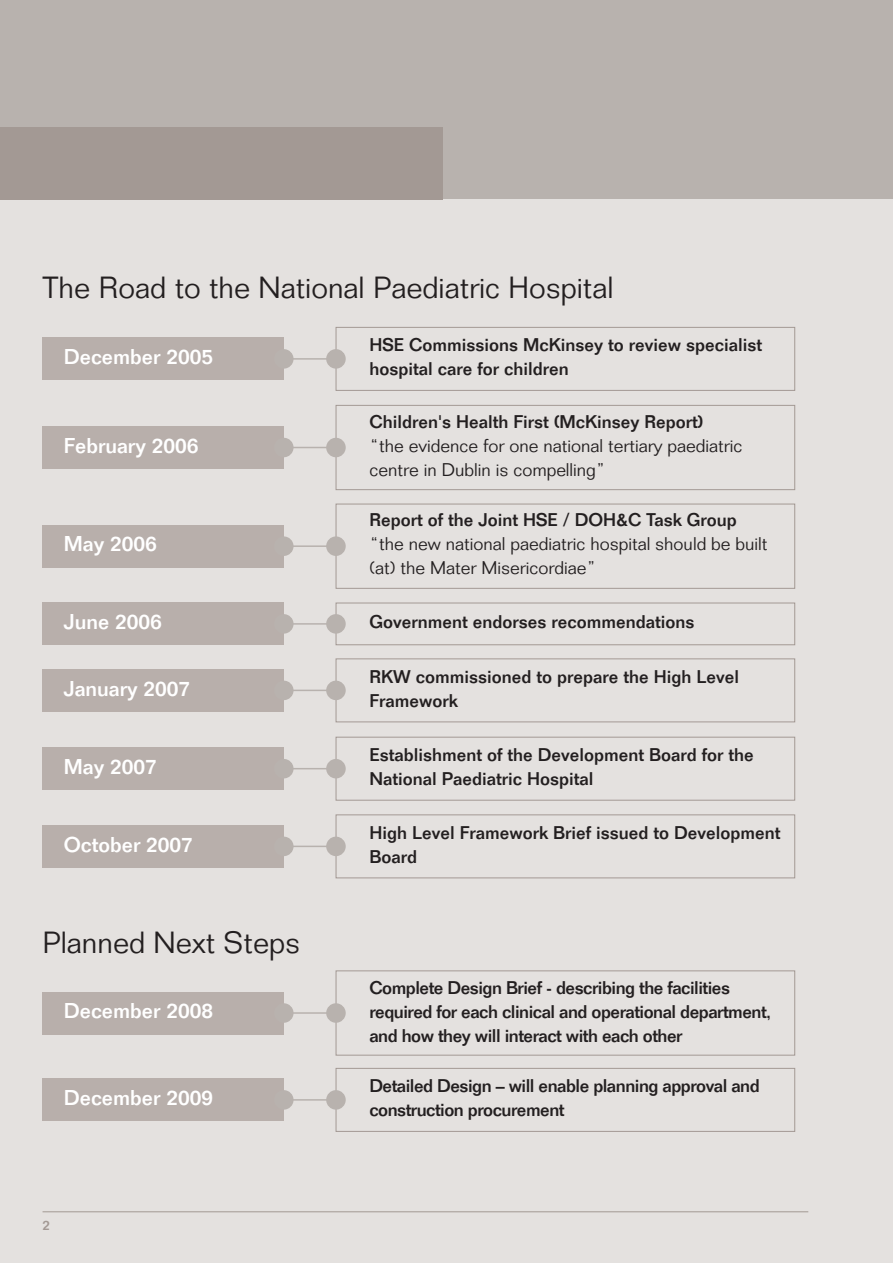
<style>
.page{position:relative;width:893px;height:1263px;background:#fff}
.page>*{position:absolute;margin:0;border:0;box-sizing:border-box;transform-origin:0 0}
.t1{font:300 30px "Folio";color:#231f20}
.t2{font:500 21px "Folio";color:#fff}
.t3{font:500 18px/24px "Folio";color:#231f20}
.t4{font:500 18px/24px "Folio";letter-spacing:-.03em;color:#231f20}
.t5{font:300 18px/24px "Folio";color:#231f20}
.t6{font:500 13.5px "Folio";color:#a39994}
</style>
<div class="page">
<div style="left:0;top:0;width:892px;height:200px;background:#b8b2ae"></div>
<div style="left:0;top:200px;width:892px;height:1063px;background:#e4e1df"></div>
<div style="left:0;top:128px;width:442px;height:72px;background:#a39994"></div>
<hr style="left:43px;top:1211px;width:765px;height:1px;background:#a39994">
<div style="left:43px;top:338px;width:240px;height:42px;background:#b8afab"></div>
<div style="left:274px;top:349px;width:19px;height:20px;background:#b8b2ae;border-radius:50%"></div>
<div style="left:335px;top:327px;width:460px;height:64px;border:1px solid #a39994"></div>
<div style="left:326px;top:349px;width:20px;height:20px;background:#b8b2ae;border-radius:50%"></div>
<hr style="left:283px;top:358px;width:54px;height:2px;background:#b8b2ae">
<div style="left:43px;top:426px;width:240px;height:43px;background:#b8afab"></div>
<div style="left:274px;top:438px;width:19px;height:19px;background:#b8b2ae;border-radius:50%"></div>
<div style="left:335px;top:405px;width:460px;height:85px;border:1px solid #a39994"></div>
<div style="left:326px;top:438px;width:20px;height:19px;background:#b8b2ae;border-radius:50%"></div>
<hr style="left:283px;top:447px;width:54px;height:1px;background:#b8b2ae">
<div style="left:43px;top:525px;width:240px;height:42px;background:#b8afab"></div>
<div style="left:274px;top:536px;width:19px;height:20px;background:#b8b2ae;border-radius:50%"></div>
<div style="left:335px;top:504px;width:460px;height:85px;border:1px solid #a39994"></div>
<div style="left:326px;top:536px;width:20px;height:20px;background:#b8b2ae;border-radius:50%"></div>
<hr style="left:283px;top:545px;width:54px;height:2px;background:#b8b2ae">
<div style="left:43px;top:603px;width:240px;height:42px;background:#b8afab"></div>
<div style="left:274px;top:614px;width:19px;height:20px;background:#b8b2ae;border-radius:50%"></div>
<div style="left:335px;top:603px;width:460px;height:42px;border:1px solid #a39994"></div>
<div style="left:326px;top:614px;width:20px;height:20px;background:#b8b2ae;border-radius:50%"></div>
<hr style="left:283px;top:623px;width:54px;height:2px;background:#b8b2ae">
<div style="left:43px;top:669px;width:240px;height:43px;background:#b8afab"></div>
<div style="left:274px;top:681px;width:19px;height:19px;background:#b8b2ae;border-radius:50%"></div>
<div style="left:335px;top:658px;width:460px;height:64px;border:1px solid #a39994"></div>
<div style="left:326px;top:681px;width:20px;height:19px;background:#b8b2ae;border-radius:50%"></div>
<hr style="left:283px;top:690px;width:54px;height:1px;background:#b8b2ae">
<div style="left:43px;top:747px;width:240px;height:43px;background:#b8afab"></div>
<div style="left:274px;top:759px;width:19px;height:19px;background:#b8b2ae;border-radius:50%"></div>
<div style="left:335px;top:737px;width:460px;height:64px;border:1px solid #a39994"></div>
<div style="left:326px;top:759px;width:20px;height:19px;background:#b8b2ae;border-radius:50%"></div>
<hr style="left:283px;top:768px;width:54px;height:1px;background:#b8b2ae">
<div style="left:43px;top:825px;width:240px;height:43px;background:#b8afab"></div>
<div style="left:274px;top:837px;width:19px;height:19px;background:#b8b2ae;border-radius:50%"></div>
<div style="left:335px;top:814px;width:460px;height:64px;border:1px solid #a39994"></div>
<div style="left:326px;top:837px;width:20px;height:19px;background:#b8b2ae;border-radius:50%"></div>
<hr style="left:283px;top:846px;width:54px;height:1px;background:#b8b2ae">
<div style="left:43px;top:992px;width:240px;height:42px;background:#b8afab"></div>
<div style="left:274px;top:1003px;width:19px;height:20px;background:#b8b2ae;border-radius:50%"></div>
<div style="left:335px;top:970px;width:460px;height:86px;border:1px solid #a39994"></div>
<div style="left:326px;top:1003px;width:20px;height:20px;background:#b8b2ae;border-radius:50%"></div>
<hr style="left:283px;top:1012px;width:54px;height:2px;background:#b8b2ae">
<div style="left:43px;top:1079px;width:240px;height:42px;background:#b8afab"></div>
<div style="left:274px;top:1090px;width:19px;height:20px;background:#b8b2ae;border-radius:50%"></div>
<div style="left:335px;top:1068px;width:460px;height:64px;border:1px solid #a39994"></div>
<div style="left:326px;top:1090px;width:20px;height:20px;background:#b8b2ae;border-radius:50%"></div>
<hr style="left:283px;top:1099px;width:54px;height:2px;background:#b8b2ae">
<h1 class="t1" style="left:43px;top:276px;width:572px">The Road to the National Paediatric Hospital</h1>
<p class="t2" style="left:64px;top:349px;width:151px">December 2005</p>
<p class="t3" style="left:369px;top:335px;width:394px">HSE Commissions McKinsey to review specialist hospital care for children</p>
<p class="t2" style="left:64px;top:438px;width:136px">February 2006</p>
<p class="t2" style="left:64px;top:536px;width:94px">May 2006</p>
<p class="t3" style="left:369px;top:411px;width:335px">Children's Health First (McKinsey Report)</p>
<p class="t5" style="left:369px;top:436px;width:374px">“the evidence for one national tertiary paediatric centre in Dublin is compelling”</p>
<p class="t3" style="left:369px;top:510px;width:369px">Report of the Joint HSE / DOH&amp;C Task Group</p>
<p class="t5" style="left:369px;top:534px;width:399px">“the new national paediatric hospital should be built (at) the Mater Misericordiae”</p>
<p class="t2" style="left:64px;top:614px;width:99px">June 2006</p>
<p class="t3" style="left:369px;top:612px;width:326px">Government endorses recommendations</p>
<p class="t2" style="left:64px;top:681px;width:128px">January 2007</p>
<p class="t3" style="left:369px;top:666px;width:371px">RKW commissioned to prepare the High Level<br>Framework</p>
<p class="t2" style="left:64px;top:759px;width:94px">May 2007</p>
<p class="t3" style="left:369px;top:745px;width:386px">Establishment of the Development Board for the<br>National Paediatric Hospital</p>
<p class="t2" style="left:64px;top:837px;width:131px">October 2007</p>
<p class="t3" style="left:369px;top:822px;width:412px">High Level Framework Brief issued to Development<br>Board</p>
<h1 class="t1" style="left:43px;top:932px;width:259px">Planned Next Steps</h1>
<p class="t2" style="left:64px;top:1003px;width:151px">December 2008</p>
<p class="t4" style="left:369px;top:977px;width:403px">Complete Design Brief - describing the facilities required for each clinical and operational department, and how they will interact with each other</p>
<p class="t2" style="left:64px;top:1090px;width:151px">December 2009</p>
<p class="t4" style="left:369px;top:1076px;width:392px">Detailed Design – will enable planning approval and construction procurement</p>
<p class="t6" style="left:43px;top:1220px;width:9px">2</p>
</div>
